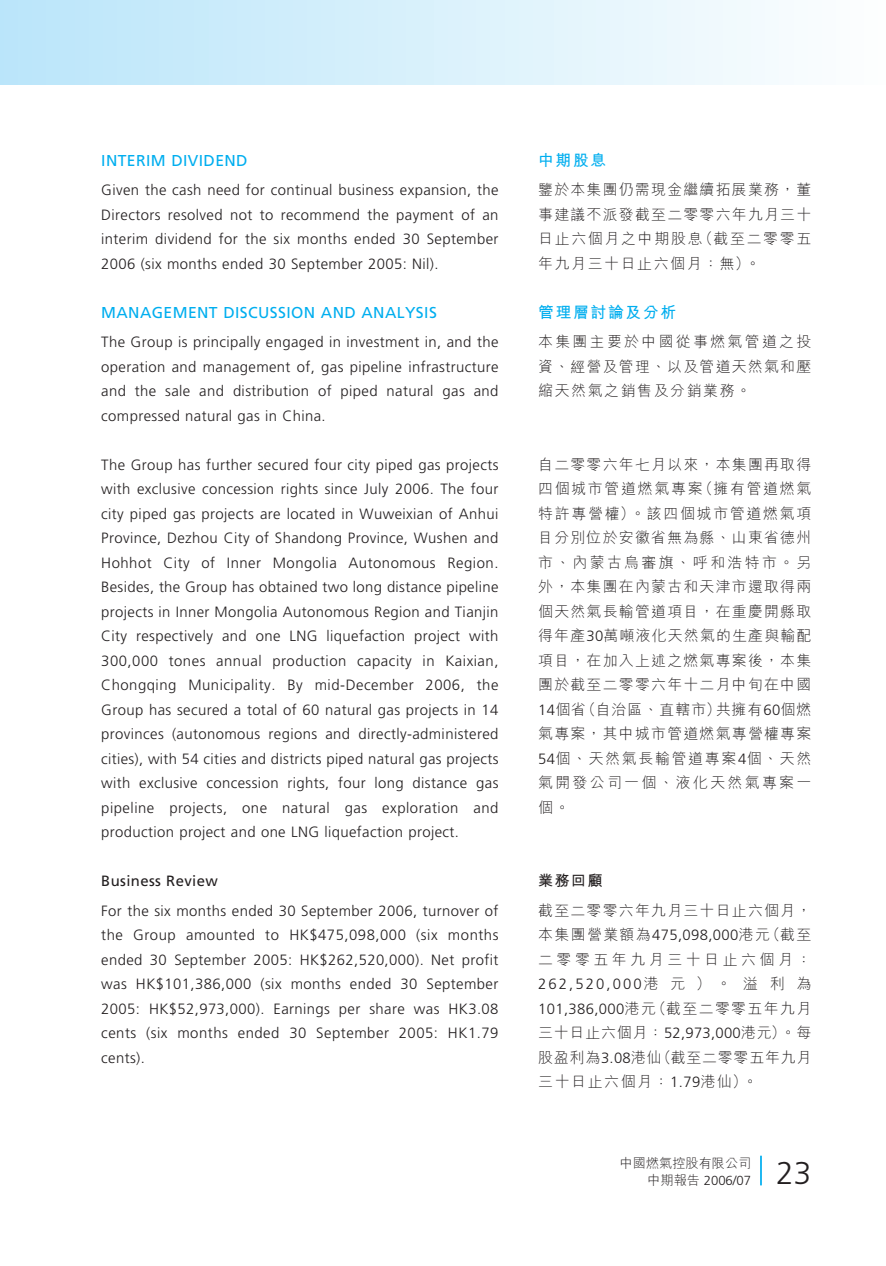
<style>
.page{position:relative;width:886px;height:1266px;background:#fff}
.page>*{position:absolute;margin:0;border:0;box-sizing:border-box;transform-origin:0 0}
.t1{font:300 31.5px "Frutiger";color:#231f20}
.t2{font:15.75px "Frutiger";letter-spacing:.025em;color:#00aeef}
.t3{font:700 15.75px "M Hei";letter-spacing:.11em;color:#00aeef}
.t4{font:300 14.88px/24.5px "Frutiger";letter-spacing:.025em;color:#231f20;text-align:justify}
.t5{font:300 14.88px/24.5px "M Hei";letter-spacing:.095em;color:#231f20;text-align:justify}
.t6{font:300 14.88px "Frutiger";letter-spacing:.14em;color:#231f20}
.t7{font:14.88px "Frutiger";letter-spacing:.025em;color:#231f20}
.t8{font:700 14.88px "M Hei";color:#231f20}
.t9{font:300 13.12px "Frutiger";color:#231f20}
.t10{font:300 13.12px "M Hei";color:#231f20}
.s1{font-family:"Frutiger"}
.s2{font-family:"M Hei"}
</style>
<div class="page">
<div style="left:0;top:0;width:885px;height:85px;background:linear-gradient(to right,#b9e5f9,#fdfefe)"></div>
<hr style="left:759px;top:1155px;width:2px;height:30px;background:#00aeef">
<p class="t2" style="left:101px;top:153px;width:148px">INTERIM DIVIDEND</p>
<p class="t4" style="left:101px;top:179px;width:398px">Given the cash need for continual business expansion, the Directors resolved not to recommend the payment of an interim dividend for the six months ended 30 September 2006 (six months ended 30 September 2005: Nil).</p>
<p class="t2" style="left:101px;top:305px;width:337px">MANAGEMENT DISCUSSION AND ANALYSIS</p>
<p class="t4" style="left:101px;top:331px;width:398px">The Group is principally engaged in investment in, and the operation and management of, gas pipeline infrastructure and the sale and distribution of piped natural gas and compressed natural gas in China.</p>
<p class="t4" style="left:101px;top:453px;width:398px">The Group has further secured four city piped gas projects with exclusive concession rights since July 2006. The four city piped gas projects are located in Wuweixian of Anhui Province, Dezhou City of Shandong Province, Wushen and Hohhot City of Inner Mongolia Autonomous Region.<br>Besides, the Group has obtained two long distance pipeline projects in Inner Mongolia Autonomous Region and Tianjin City respectively and one LNG liquefaction project with 300,000 tones annual production capacity in Kaixian, Chongqing Municipality. By mid-December 2006, the Group has secured a total of 60 natural gas projects in 14 provinces (autonomous regions and directly-administered cities), with 54 cities and districts piped natural gas projects with exclusive concession rights, four long distance gas pipeline projects, one natural gas exploration and production project and one LNG liquefaction project.</p>
<p class="t7" style="left:101px;top:875px;width:118px">Business Review</p>
<p class="t4" style="left:101px;top:899px;width:398px">For the six months ended 30 September 2006, turnover of the Group amounted to HK$475,098,000 (six months ended 30 September 2005: HK$262,520,000). Net profit was HK$101,386,000 (six months ended 30 September 2005: HK$52,973,000). Earnings per share was HK3.08 cents (six months ended 30 September 2005: HK1.79 cents).</p>
<p class="t3" style="left:538px;top:154px;width:70px">中期股息</p>
<p class="t5" style="left:538px;top:179px;width:274px">鑒於本集團仍需現金繼續拓展業務，董事建議不派發截至二零零六年九月三十日止六個月之中期股息（截至二零零五年九月三十日止六個月：無）。</p>
<p class="t3" style="left:538px;top:306px;width:139px">管理層討論及分析</p>
<p class="t5" style="left:538px;top:331px;width:274px">本集團主要於中國從事燃氣管道之投資、經營及管理、以及管道天然氣和壓縮天然氣之銷售及分銷業務。</p>
<p class="t5" style="left:538px;top:454px;width:274px">自二零零六年七月以來，本集團再取得四個城市管道燃氣專案（擁有管道燃氣特許專營權）。該四個城市管道燃氣項目分別位於安徽省無為縣、山東省德州市、內蒙古烏審旗、呼和浩特市。另外，本集團在內蒙古和天津市還取得兩個天然氣長輸管道項目，在重慶開縣取得年產<span class="s1">30</span>萬噸液化天然氣的生產與輸配項目，在加入上述之燃氣專案後，本集團於截至二零零六年十二月中旬在中國<span class="s1">14</span>個省（自治區、直轄市）共擁有<span class="s1">60</span>個燃氣專案，其中城市管道燃氣專營權專案<span class="s1">54</span>個、天然氣長輸管道專案<span class="s1">4</span>個、天然氣開發公司一個、液化天然氣專案一個。</p>
<p class="t8" style="left:538px;top:875px;width:66px">業務回顧</p>
<p class="t5" style="left:538px;top:900px;width:274px">截至二零零六年九月三十日止六個月，本集團營業額為<span class="s1">475,098,000</span>港元（截至二零零五年九月三十日止六個月：</p>
<p class="t6" style="left:538px;top:978px;width:274px">262,520,000<span class="s2">港 元 ）。 溢 利 為</span></p>
<p class="t5" style="left:538px;top:998px;width:274px"><span class="s1">101,386,000</span>港元（截至二零零五年九月三十日止六個月：<span class="s1">52,973,000</span>港元）。每股盈利為<span class="s1">3.08</span>港仙（截至二零零五年九月三十日止六個月：<span class="s1">1.79</span>港仙）。</p>
<p class="t10" style="left:619px;top:1157px;width:133px">中國燃氣控股有限公司</p>
<p class="t9" style="left:647px;top:1175px;width:105px"><span class="s2">中期報告</span> 2006/07</p>
<h1 class="t1" style="left:776px;top:1159px;width:37px">23</h1>
</div>
